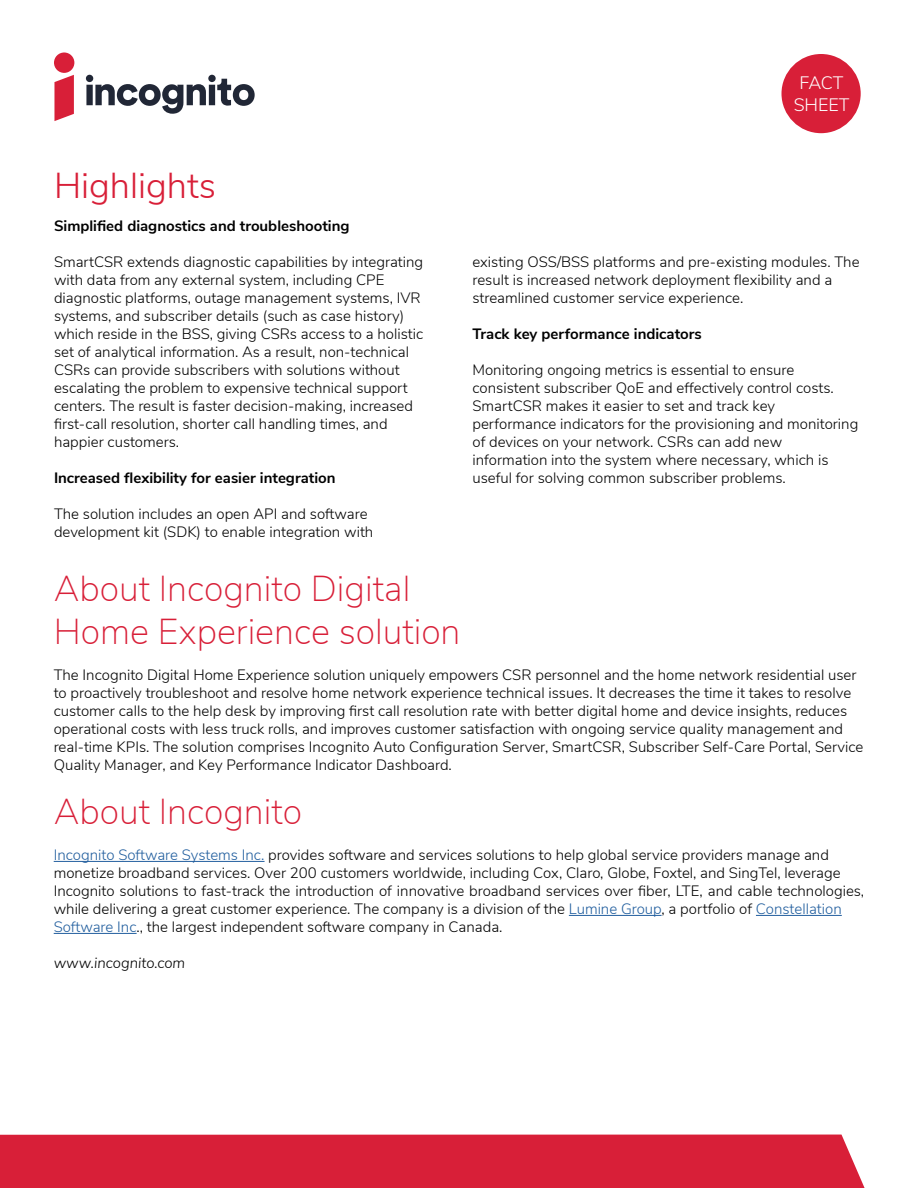
<style>
.page{position:relative;width:918px;height:1188px;background:#fff}
.page>*{position:absolute;margin:0;border:0;box-sizing:border-box;transform-origin:0 0}
.t1{font:200 36px/43.2px "Nunito Sans";color:#d81f38}
.t2{font:300 36px "Nunito Sans";color:#d81f38}
.t3{font:300 18px/21.6px "Nunito Sans";letter-spacing:-.01em;color:#fff;text-align:center}
.t4{font:300 15px/18px "Nunito Sans";color:#000}
.t5{font:700 15px "Nunito Sans";color:#000}
.t6{font:italic 300 15px "Nunito Sans";color:#000}
.s1{color:#215e9e}
</style>
<div class="page">
<div style="left:0;top:1135px;width:865px;height:53px;background:#d81f38"></div>
<hr style="left:54px;top:861px;width:211px;height:1px;background:#215e9e">
<hr style="left:569px;top:915px;width:93px;height:1px;background:#215e9e">
<hr style="left:756px;top:915px;width:86px;height:1px;background:#215e9e">
<hr style="left:54px;top:933px;width:83px;height:1px;background:#215e9e">
<div style="left:54px;top:52px;width:20px;height:21px;background:#d81f38;border-radius:50%"></div>
<svg style="left:54px;top:75px;width:20px;height:46px"></svg>
<svg style="left:86px;top:75px;width:169px;height:39px"></svg>
<div style="left:782px;top:54px;width:79px;height:79px;background:#d81f38;border-radius:50%"></div>
<h1 class="t2" style="left:54px;top:162px;width:164px">Highlights</h1>
<p class="t5" style="left:54px;top:215px;width:297px">Simplified diagnostics and troubleshooting</p>
<p class="t4" style="left:54px;top:253px;width:371px">SmartCSR extends diagnostic capabilities by integrating with data from any external system, including CPE diagnostic platforms, outage management systems, IVR systems, and subscriber details (such as case history) which reside in the BSS, giving CSRs access to a holistic set of analytical information. As a result, non-technical CSRs can provide subscribers with solutions without escalating the problem to expensive technical support centers. The result is faster decision-making, increased first-call resolution, shorter call handling times, and happier customers.</p>
<p class="t5" style="left:54px;top:467px;width:283px">Increased flexibility for easier integration</p>
<p class="t4" style="left:54px;top:505px;width:321px">The solution includes an open API and software development kit (SDK) to enable integration with</p>
<p class="t3" style="left:794px;top:73px;width:57px">FACT<br>SHEET</p>
<p class="t4" style="left:472px;top:253px;width:389px">existing OSS/BSS platforms and pre-existing modules. The result is increased network deployment flexibility and a streamlined customer service experience.</p>
<p class="t5" style="left:472px;top:323px;width:231px">Track key performance indicators</p>
<p class="t4" style="left:472px;top:361px;width:387px">Monitoring ongoing metrics is essential to ensure consistent subscriber QoE and effectively control costs.<br>SmartCSR makes it easier to set and track key performance indicators for the provisioning and monitoring of devices on your network. CSRs can add new information into the system where necessary, which is useful for solving common subscriber problems.</p>
<h1 class="t1" style="left:54px;top:568px;width:408px">About Incognito Digital<br>Home Experience solution</h1>
<p class="t4" style="left:54px;top:666px;width:811px">The Incognito Digital Home Experience solution uniquely empowers CSR personnel and the home network residential user to proactively troubleshoot and resolve home network experience technical issues. It decreases the time it takes to resolve customer calls to the help desk by improving first call resolution rate with better digital home and device insights, reduces operational costs with less truck rolls, and improves customer satisfaction with ongoing service quality management and real-time KPIs. The solution comprises Incognito Auto Configuration Server, SmartCSR, Subscriber Self-Care Portal, Service Quality Manager, and Key Performance Indicator Dashboard.</p>
<h1 class="t1" style="left:54px;top:791px;width:250px">About Incognito</h1>
<p class="t4" style="left:54px;top:846px;width:812px"><span class="s1">Incognito Software Systems Inc.</span> provides software and services solutions to help global service providers manage and monetize broadband services. Over 200 customers worldwide, including Cox, Claro, Globe, Foxtel, and SingTel, leverage Incognito solutions to fast-track the introduction of innovative broadband services over fiber, LTE, and cable technologies, while delivering a great customer experience. The company is a division of the <span class="s1">Lumine Group</span>, a portfolio of <span class="s1">Constellation Software Inc</span>., the largest independent software company in Canada.</p>
<p class="t6" style="left:54px;top:953px;width:133px">www.incognito.com</p>
</div>
